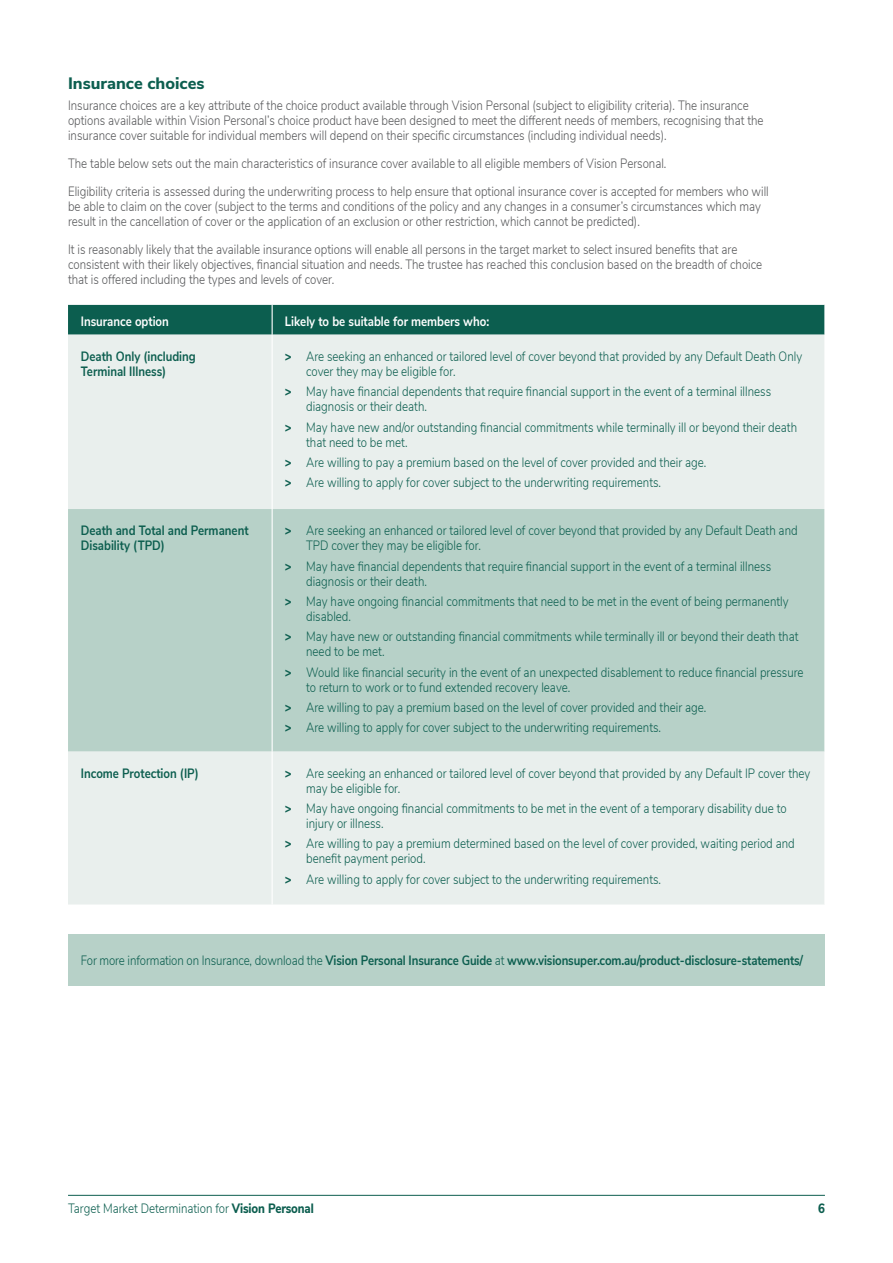
<style>
.page{position:relative;width:893px;height:1263px;background:#fff}
.page>*{position:absolute;margin:0;border:0;box-sizing:border-box;transform-origin:0 0}
.Sub_Heading{font:800 16.5px "Nunito Sans";color:#0c5e4f}
.t1{font:300 13.5px/15px "Nunito Sans";color:#0c5e4f;scale:.85 1}
.Body{font:300 13.5px/15px "Nunito Sans";color:#57585a;scale:.85 1}
.Body-2{font:700 13.5px "Nunito Sans";letter-spacing:-.01em;color:#0c5e4f;scale:.85 1}
.Table_-_Sub_heading{font:700 13.5px/15px "Nunito Sans";color:#0c5e4f;scale:.85 1}
.Table_-_Heading{font:700 13.5px "Nunito Sans";color:#fff;scale:.85 1}
.t2{font:800 13.5px "Nunito Sans";color:#0c5e4f;scale:.85 1}
.s1{font-weight:800}
.s2{font-weight:300}
</style>
<div class="page">
<hr style="left:68px;top:1195px;width:757px;height:1px;background:#0c5e4f">
<div style="left:68px;top:305px;width:756px;height:30px;background:#0c5e4f"></div>
<div style="left:68px;top:335px;width:756px;height:569px;background:#e9efed"></div>
<div style="left:68px;top:509px;width:756px;height:242px;background:#b7d1c8"></div>
<hr style="left:272px;top:305px;width:1px;height:30px;background:#fff">
<hr style="left:272px;top:335px;width:1px;height:174px;background:#fff">
<hr style="left:272px;top:509px;width:1px;height:242px;background:#fff">
<hr style="left:272px;top:751px;width:1px;height:153px;background:#fff">
<div style="left:68px;top:934px;width:757px;height:51px;background:#b7d1c8"></div>
<p class="Sub_Heading" style="left:68px;top:71px;width:138px">Insurance choices</p>
<p class="Body" style="left:68px;top:97px;width:820px">Insurance choices are a key attribute of the choice product available through Vision Personal (subject to eligibility criteria). The insurance options available within Vision Personal’s choice product have been designed to meet the different needs of members, recognising that the insurance cover suitable for individual members will depend on their specific circumstances (including individual needs).</p>
<p class="Body" style="left:68px;top:155px;width:706px">The table below sets out the main characteristics of insurance cover available to all eligible members of Vision Personal.</p>
<p class="Body" style="left:68px;top:183px;width:826px">Eligibility criteria is assessed during the underwriting process to help ensure that optional insurance cover is accepted for members who will be able to claim on the cover (subject to the terms and conditions of the policy and any changes in a consumer’s circumstances which may result in the cancellation of cover or the application of an exclusion or other restriction, which cannot be predicted).</p>
<p class="Body" style="left:68px;top:241px;width:818px">It is reasonably likely that the available insurance options will enable all persons in the target market to select insured benefits that are consistent with their likely objectives, financial situation and needs. The trustee has reached this conclusion based on the breadth of choice that is offered including the types and levels of cover.</p>
<p class="Table_-_Heading" style="left:81px;top:311px;width:105px">Insurance option</p>
<p class="Table_-_Heading" style="left:285px;top:311px;width:242px">Likely to be suitable for members who:</p>
<p class="Table_-_Sub_heading" style="left:81px;top:348px;width:137px">Death Only (including<br>Terminal Illness)</p>
<p class="t1" style="left:306px;top:348px;width:585px;text-indent:-21px"><span class="s1">&gt;</span> Are seeking an enhanced or tailored level of cover beyond that provided by any Default Death Only cover they may be eligible for.</p>
<p class="t1" style="left:306px;top:383px;width:548px;text-indent:-21px"><span class="s1">&gt;</span> May have financial dependents that require financial support in the event of a terminal illness diagnosis or their death.</p>
<p class="t1" style="left:306px;top:419px;width:579px;text-indent:-21px"><span class="s1">&gt;</span> May have new and/or outstanding financial commitments while terminally ill or beyond their death that need to be met.</p>
<p class="t1" style="left:285px;top:454px;width:497px"><span class="s1">&gt;</span> Are willing to pay a premium based on the level of cover provided and their age.</p>
<p class="t1" style="left:285px;top:474px;width:444px"><span class="s1">&gt;</span> Are willing to apply for cover subject to the underwriting requirements.</p>
<p class="Table_-_Sub_heading" style="left:81px;top:522px;width:199px">Death and Total and Permanent<br>Disability (TPD)</p>
<p class="t1" style="left:306px;top:522px;width:580px;text-indent:-21px"><span class="s1">&gt;</span> Are seeking an enhanced or tailored level of cover beyond that provided by any Default Death and<br>TPD cover they may be eligible for.</p>
<p class="t1" style="left:306px;top:558px;width:548px;text-indent:-21px"><span class="s1">&gt;</span> May have financial dependents that require financial support in the event of a terminal illness diagnosis or their death.</p>
<p class="t1" style="left:306px;top:593px;width:569px;text-indent:-21px"><span class="s1">&gt;</span> May have ongoing financial commitments that need to be met in the event of being permanently disabled.</p>
<p class="t1" style="left:306px;top:628px;width:581px;text-indent:-21px"><span class="s1">&gt;</span> May have new or outstanding financial commitments while terminally ill or beyond their death that need to be met.</p>
<p class="t1" style="left:306px;top:664px;width:587px;text-indent:-21px"><span class="s1">&gt;</span> Would like financial security in the event of an unexpected disablement to reduce financial pressure to return to work or to fund extended recovery leave.</p>
<p class="t1" style="left:285px;top:699px;width:497px"><span class="s1">&gt;</span> Are willing to pay a premium based on the level of cover provided and their age.</p>
<p class="t1" style="left:285px;top:719px;width:444px"><span class="s1">&gt;</span> Are willing to apply for cover subject to the underwriting requirements.</p>
<p class="Table_-_Sub_heading" style="left:81px;top:765px;width:140px">Income Protection (IP)</p>
<p class="t1" style="left:306px;top:765px;width:595px;text-indent:-21px"><span class="s1">&gt;</span> Are seeking an enhanced or tailored level of cover beyond that provided by any Default IP cover they may be eligible for.</p>
<p class="t1" style="left:306px;top:800px;width:567px;text-indent:-21px"><span class="s1">&gt;</span> May have ongoing financial commitments to be met in the event of a temporary disability due to injury or illness.</p>
<p class="t1" style="left:306px;top:835px;width:576px;text-indent:-21px"><span class="s1">&gt;</span> Are willing to pay a premium determined based on the level of cover provided, waiting period and benefit payment period.</p>
<p class="t1" style="left:285px;top:871px;width:444px"><span class="s1">&gt;</span> Are willing to apply for cover subject to the underwriting requirements.</p>
<p class="Body-2" style="left:81px;top:950px;width:851px"><span class="s2">For more information on Insurance, download the</span> Vision Personal Insurance Guide <span class="s2">at</span> www.visionsuper.com.au/product-disclosure-statements/</p>
<p class="t1" style="left:68px;top:1200px;width:291px">Target Market Determination for <span class="s1">Vision Personal</span></p>
<p class="t2" style="left:818px;top:1198px;width:10px">6</p>
</div>
